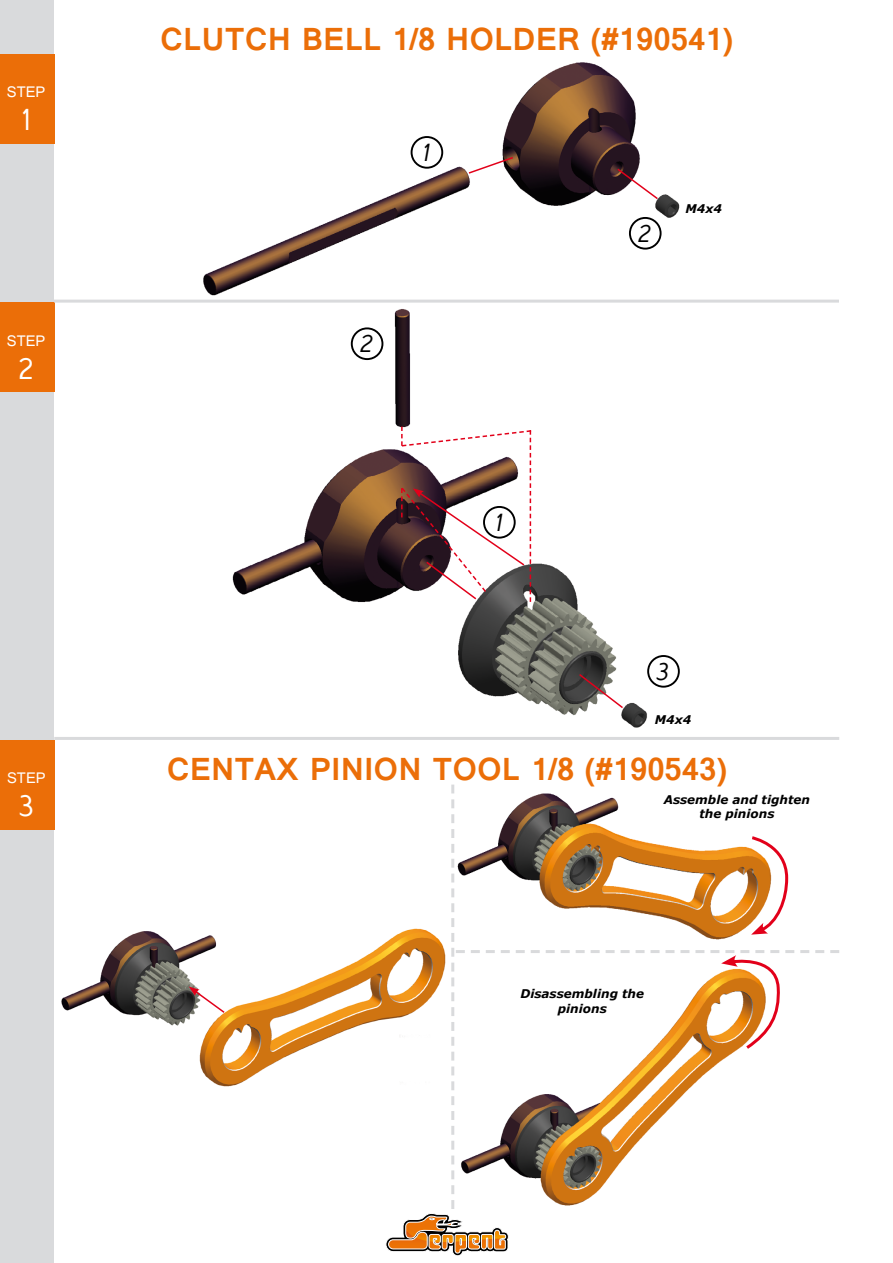
<style>
.page{position:relative;width:893px;height:1263px;background:#fff}
.page>*{position:absolute;margin:0;border:0;box-sizing:border-box;transform-origin:0 0}
.t1{font:700 34.5px "Vrinda";color:#eb6e08}
.t2{font:33px "Vrinda";color:#fff}
.t3{font:italic 27px "Vrinda";color:#000}
.t4{font:16.5px "Vrinda";color:#fff}
.t5{font:italic 700 12px/14.4px "Verdana";color:#000;text-align:center}
</style>
<div class="page">
<div style="left:0;top:0;width:54px;height:1263px;background:#d9dadc"></div>
<div style="left:0;top:54px;width:54px;height:89px;background:#eb6e08"></div>
<div style="left:0;top:303px;width:54px;height:89px;background:#eb6e08"></div>
<div style="left:0;top:740px;width:54px;height:89px;background:#eb6e08"></div>
<img style="left:203px;top:62px;width:477px;height:234px">
<img style="left:232px;top:309px;width:422px;height:419px">
<img style="left:61px;top:931px;width:324px;height:156px">
<svg style="left:467px;top:156px;width:48px;height:19px"></svg>
<svg style="left:616px;top:167px;width:43px;height:34px"></svg>
<svg style="left:577px;top:672px;width:48px;height:38px"></svg>
<svg style="left:189px;top:986px;width:37px;height:28px"></svg>
<hr style="left:54px;top:300px;width:785px;height:3px;background:#d9dadc">
<hr style="left:54px;top:737px;width:785px;height:3px;background:#d9dadc">
<div style="left:412px;top:137px;width:30px;height:31px;background:#fff;border-radius:50%"></div>
<div style="left:411px;top:136px;width:32px;height:33px;border:2px solid #000;border-radius:50%"></div>
<div style="left:352px;top:328px;width:30px;height:31px;background:#fff;border-radius:50%"></div>
<div style="left:351px;top:327px;width:32px;height:33px;border:2px solid #000;border-radius:50%"></div>
<div style="left:630px;top:218px;width:31px;height:31px;background:#fff;border-radius:50%"></div>
<div style="left:629px;top:217px;width:33px;height:33px;border:2px solid #000;border-radius:50%"></div>
<div style="left:648px;top:656px;width:31px;height:31px;background:#fff;border-radius:50%"></div>
<div style="left:647px;top:655px;width:33px;height:33px;border:2px solid #000;border-radius:50%"></div>
<svg style="left:400px;top:426px;width:133px;height:176px"></svg>
<svg style="left:385px;top:784px;width:454px;height:472px"></svg>
<h3 class="t4" style="left:7px;top:81px;width:40px">STEP</h3>
<h2 class="t2" style="left:19px;top:97px;width:15px">1</h2>
<h3 class="t4" style="left:7px;top:329px;width:40px">STEP</h3>
<h2 class="t2" style="left:17px;top:346px;width:20px">2</h2>
<h3 class="t4" style="left:7px;top:767px;width:40px">STEP</h3>
<h2 class="t2" style="left:17px;top:783px;width:20px">3</h2>
<h1 class="t1" style="left:160px;top:16px;width:574px">CLUTCH BELL 1/8 HOLDER (#190541)</h1>
<h3 class="t3" style="left:420px;top:134px;width:19px">1</h3>
<h3 class="t3" style="left:358px;top:326px;width:23px">2</h3>
<h3 class="t3" style="left:492px;top:504px;width:19px">1</h3>
<h3 class="t3" style="left:636px;top:215px;width:23px">2</h3>
<p class="t5" style="left:685px;top:201px;width:38px">M4x4</p>
<h3 class="t3" style="left:654px;top:653px;width:23px">3</h3>
<p class="t5" style="left:655px;top:712px;width:38px">M4x4</p>
<h1 class="t1" style="left:167px;top:746px;width:561px">CENTAX PINION TOOL 1/8 (#190543)</h1>
<p class="t5" style="left:664px;top:792px;width:148px">Assemble and tighten the pinions</p>
<p class="t5" style="left:520px;top:987px;width:125px">Disassembling the pinions</p>
</div>
